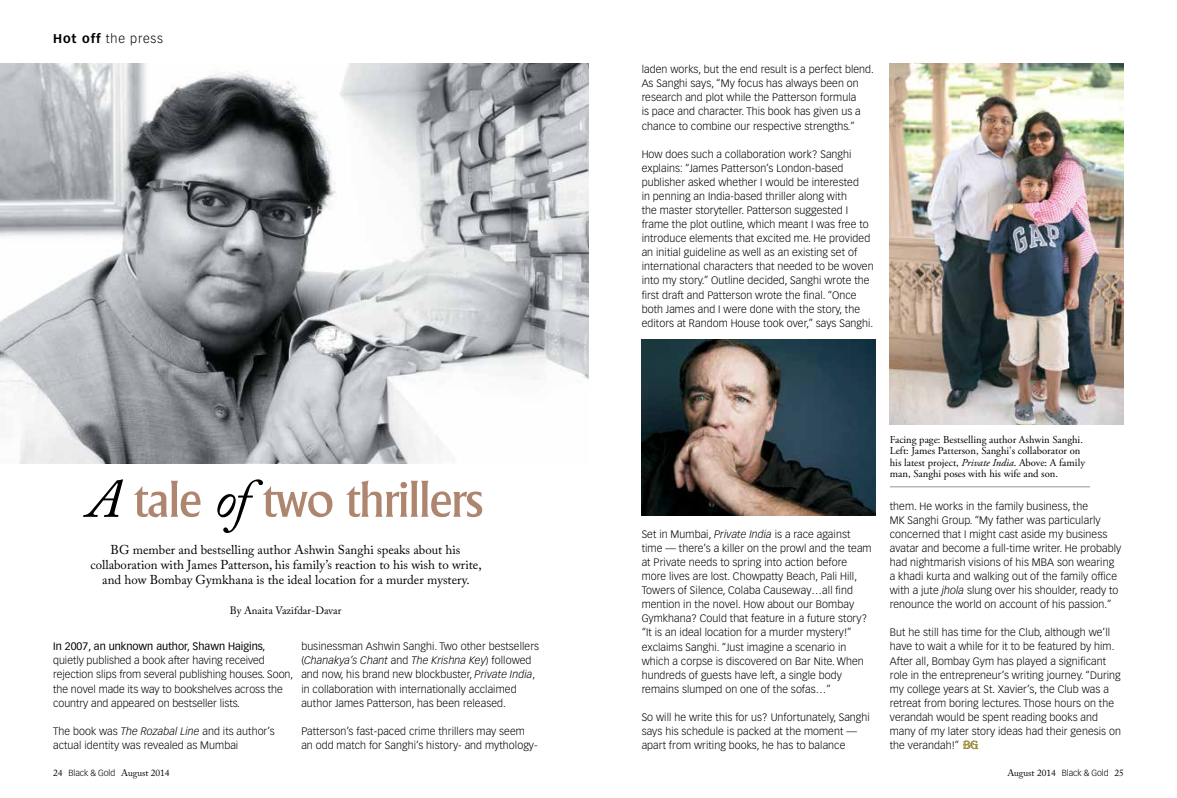
<style>
.page{position:relative;width:1177px;height:798px;background:#fff}
.page>*{position:absolute;margin:0;border:0;box-sizing:border-box;transform-origin:0 0}
.t1{font:50px "Alberta";letter-spacing:-.03em;color:#ae866f}
.t2{font:12.75px/15px "Adobe Caslon Pro";color:#000;text-align:center}
.t3{font:300 12.5px "Vectora LH";letter-spacing:.07em;color:#000}
.t4{font:300 10.62px/14.1px "Vectora LH";letter-spacing:.01em;color:#000}
.t5{font:10.62px/11.2px "Adobe Garamond Pro";color:#000}
.t6{font:10.62px "Vectora LH";color:#000}
.t7{font:10.62px "Adobe Caslon Pro";color:#000}
.t8{font:9.38px "Adobe Caslon Pro";color:#000}
.s1{font-weight:700}
.s2{font-family:"Adobe Caslon Pro";font-style:italic;font-size:54.5px;color:#000}
.s3{font-style:italic}
.s4{font-family:"Vectora LH";font-weight:300;font-size:8.75px}
</style>
<div class="page">
<img style="left:0;top:64px;width:588px;height:399px">
<img style="left:641px;top:339px;width:234px;height:176px">
<img style="left:889px;top:64px;width:234px;height:360px">
<svg style="left:962px;top:740px;width:16px;height:8px"></svg>
<hr style="left:889px;top:486px;width:201px;height:1px;background:#939598">
<p class="t3" style="left:53px;top:31px;width:111px"><span class="s1">Hot off</span> the press</p>
<h1 class="t1" style="left:87px;top:470px;width:398px"><span class="s2">A</span> tale <span class="s2">of</span> two thrillers</h1>
<p class="t2" style="left:90px;top:541px;width:392px">BG member and bestselling author Ashwin Sanghi speaks about his collaboration with James Patterson, his family’s reaction to his wish to write, and how Bombay Gymkhana is the ideal location for a murder mystery.</p>
<p class="t7" style="left:230px;top:603px;width:113px">By Anaita Vazifdar-Davar</p>
<p class="t6" style="left:53px;top:640px;width:214px">In 2007, an unknown author, Shawn Haigins,</p>
<p class="t4" style="left:53px;top:653px;width:241px">quietly published a book after having received rejection slips from several publishing houses. Soon, the novel made its way to bookshelves across the country and appeared on bestseller lists.</p>
<p class="t4" style="left:53px;top:723px;width:223px">The book was <span class="s3">The Rozabal Line</span> and its author’s actual identity was revealed as Mumbai</p>
<p class="t4" style="left:301px;top:639px;width:239px">businessman Ashwin Sanghi. Two other bestsellers (<span class="s3">Chanakya’s Chant</span> and <span class="s3">The Krishna Key</span>) followed and now, his brand new blockbuster, <span class="s3">Private India</span>, in collaboration with internationally acclaimed author James Patterson, has been released.</p>
<p class="t4" style="left:301px;top:723px;width:238px">Patterson’s fast-paced crime thrillers may seem an odd match for Sanghi’s history- and mythology-</p>
<p class="t4" style="left:641px;top:62px;width:234px">laden works, but the end result is a perfect blend.<br>As Sanghi says, “My focus has always been on research and plot while the Patterson formula<br>is pace and character. This book has given us a chance to combine our respective strengths.”</p>
<p class="t4" style="left:641px;top:147px;width:233px">How does such a collaboration work? Sanghi explains: “James Patterson’s London-based publisher asked whether I would be interested<br>in penning an India-based thriller along with<br>the master storyteller. Patterson suggested I frame the plot outline, which meant I was free to introduce elements that excited me. He provided an initial guideline as well as an existing set of international characters that needed to be woven into my story.” Outline decided, Sanghi wrote the first draft and Patterson wrote the final. “Once both James and I were done with the story, the editors at Random House took over,” says Sanghi.</p>
<p class="t4" style="left:641px;top:527px;width:231px">Set in Mumbai, <span class="s3">Private India</span> is a race against time — there’s a killer on the prowl and the team at Private needs to spring into action before more lives are lost. Chowpatty Beach, Pali Hill, Towers of Silence, Colaba Causeway…all find mention in the novel. How about our Bombay Gymkhana? Could that feature in a future story? “It is an ideal location for a murder mystery!” exclaims Sanghi. “Just imagine a scenario in which a corpse is discovered on Bar Nite. When hundreds of guests have left, a single body remains slumped on one of the sofas…”</p>
<p class="t4" style="left:641px;top:710px;width:230px">So will he write this for us? Unfortunately, Sanghi says his schedule is packed at the moment — apart from writing books, he has to balance</p>
<p class="t5" style="left:889px;top:434px;width:197px">Facing page: Bestselling author Ashwin Sanghi.<br>Left: James Patterson, Sanghi's collaborator on his latest project, <span class="s3">Private India</span>. Above: A family man, Sanghi poses with his wife and son.</p>
<p class="t4" style="left:889px;top:498px;width:233px">them. He works in the family business, the<br>MK Sanghi Group. “My father was particularly concerned that I might cast aside my business avatar and become a full-time writer. He probably had nightmarish visions of his MBA son wearing a khadi kurta and walking out of the family office with a jute <span class="s3">jhola</span> slung over his shoulder, ready to renounce the world on account of his passion.”</p>
<p class="t4" style="left:889px;top:625px;width:233px">But he still has time for the Club, although we’ll have to wait a while for it to be featured by him.<br>After all, Bombay Gym has played a significant role in the entrepreneur’s writing journey. “During my college years at St. Xavier’s, the Club was a retreat from boring lectures. Those hours on the verandah would be spent reading books and many of my later story ideas had their genesis on the verandah!”</p>
<p class="t8" style="left:53px;top:766px;width:118px">24 <span class="s4">Black &amp; Gold</span> August 2014</p>
<p class="t8" style="left:1007px;top:766px;width:118px">August 2014 <span class="s4">Black &amp; Gold</span> 25</p>
</div>
